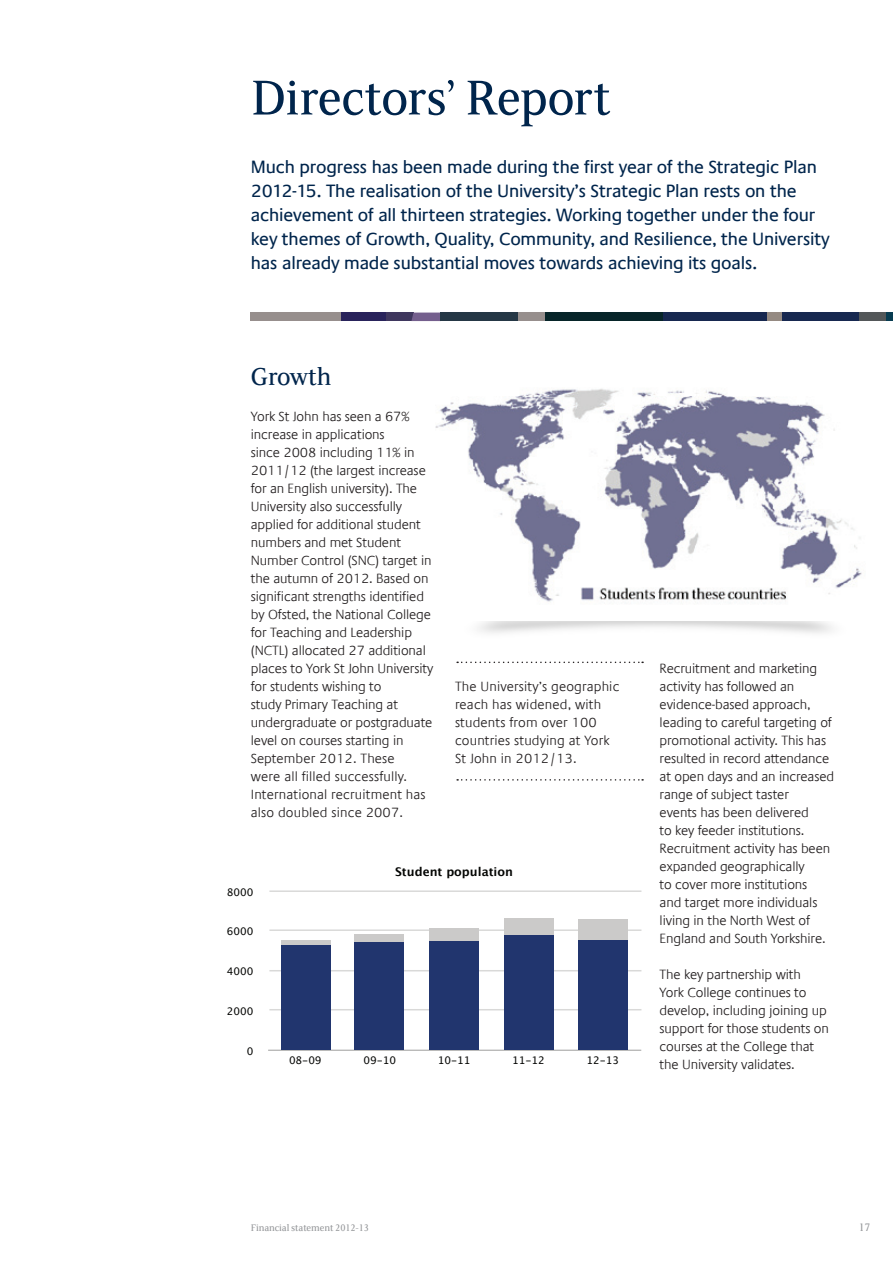
<style>
.page{position:relative;width:893px;height:1263px;background:#fff}
.page>*{position:absolute;margin:0;border:0;box-sizing:border-box;transform-origin:0 0}
.t1{font:54px "FS Sally";letter-spacing:-.01em;color:#00254c}
.t2{font:27px "FS Sally";letter-spacing:-.01em;color:#00254c}
.t3{font:18px/24px "Praxis Com";letter-spacing:-.01em;color:#00254c}
.t4{font:300 13.5px/18px "Praxis Com";letter-spacing:-.01em;color:#231f20}
.t5{font:300 13.5px/18px "Praxis Com";letter-spacing:.01em;color:#231f20}
.t6{font:700 12px "Lucida Grande";color:#040503}
.t7{font:12px "FS Sally";color:#939598}
.t8{font:10.5px "Lucida Grande";color:#040503}
.t9{font:10.5px "FS Sally";letter-spacing:-.01em;color:#939598}
</style>
<div class="page">
<img style="left:436px;top:389px;width:426px;height:213px">
<div style="left:251px;top:313px;width:90px;height:8px;background:#978f8d"></div>
<div style="left:341px;top:313px;width:45px;height:8px;background:#29235b"></div>
<div style="left:386px;top:313px;width:27px;height:8px;background:#3f375e"></div>
<svg style="left:411px;top:313px;width:30px;height:8px"></svg>
<div style="left:441px;top:313px;width:77px;height:8px;background:#253745"></div>
<div style="left:518px;top:313px;width:27px;height:8px;background:#978f8d"></div>
<div style="left:545px;top:313px;width:91px;height:8px;background:#072529"></div>
<div style="left:636px;top:313px;width:27px;height:8px;background:#072529"></div>
<div style="left:663px;top:313px;width:77px;height:8px;background:#172850"></div>
<div style="left:740px;top:313px;width:28px;height:8px;background:#172850"></div>
<div style="left:768px;top:313px;width:14px;height:8px;background:#958a82"></div>
<div style="left:782px;top:313px;width:77px;height:8px;background:#172850"></div>
<div style="left:859px;top:313px;width:28px;height:8px;background:#535759"></div>
<div style="left:887px;top:313px;width:6px;height:8px;background:#083c51"></div>
<svg style="left:457px;top:779px;width:186px;height:2px"></svg>
<svg style="left:457px;top:661px;width:186px;height:2px"></svg>
<hr style="left:269px;top:1009px;width:372px;height:1px;background:#d9d9d8">
<hr style="left:269px;top:970px;width:372px;height:1px;background:#d9d9d8">
<hr style="left:269px;top:929px;width:372px;height:2px;background:#d9d9d8">
<hr style="left:269px;top:890px;width:372px;height:2px;background:#d9d9d8">
<hr style="left:269px;top:1050px;width:372px;height:1px;background:#a9a9a8">
<div style="left:578px;top:919px;width:49px;height:21px;background:#cbcac9"></div>
<div style="left:504px;top:918px;width:50px;height:17px;background:#cbcac9"></div>
<div style="left:429px;top:929px;width:50px;height:12px;background:#cbcac9"></div>
<div style="left:354px;top:934px;width:50px;height:8px;background:#cbcac9"></div>
<div style="left:281px;top:940px;width:49px;height:5px;background:#cbcac9"></div>
<div style="left:578px;top:940px;width:49px;height:109px;background:#21356e"></div>
<div style="left:504px;top:935px;width:50px;height:114px;background:#21356e"></div>
<div style="left:429px;top:941px;width:50px;height:108px;background:#21356e"></div>
<div style="left:354px;top:942px;width:50px;height:107px;background:#21356e"></div>
<div style="left:281px;top:945px;width:49px;height:104px;background:#21356e"></div>
<h1 class="t1" style="left:251px;top:62px;width:362px">Directors’ Report</h1>
<p class="t3" style="left:251px;top:155px;width:580px">Much progress has been made during the first year of the Strategic Plan 2012-15. The realisation of the University’s Strategic Plan rests on the achievement of all thirteen strategies. Working together under the four key themes of Growth, Quality, Community, and Resilience, the University has already made substantial moves towards achieving its goals.</p>
<h2 class="t2" style="left:251px;top:359px;width:82px">Growth</h2>
<p class="t4" style="left:251px;top:407px;width:184px">York St John has seen a 67% increase in applications<br>since 2008 including 11% in<br>2011/12 (the largest increase for an English university). The<br>University also successfully applied for additional student numbers and met Student<br>Number Control (SNC) target in the autumn of 2012. Based on significant strengths identified by Ofsted, the National College for Teaching and Leadership (NCTL) allocated 27 additional places to York St John University for students wishing to<br>study Primary Teaching at undergraduate or postgraduate level on courses starting in<br>September 2012. These<br>were all filled successfully.<br>International recruitment has also doubled since 2007.</p>
<p class="t5" style="left:455px;top:677px;width:166px">The University’s geographic reach has widened, with students from over 100 countries studying at York<br>St John in 2012/13.</p>
<p class="t8" style="left:227px;top:886px;width:28px">8000</p>
<p class="t8" style="left:227px;top:926px;width:28px">6000</p>
<p class="t8" style="left:227px;top:965px;width:28px">4000</p>
<p class="t8" style="left:227px;top:1005px;width:28px">2000</p>
<p class="t8" style="left:247px;top:1045px;width:8px">0</p>
<p class="t6" style="left:395px;top:862px;width:119px">Student population</p>
<p class="t8" style="left:289px;top:1055px;width:34px">08-09</p>
<p class="t8" style="left:363px;top:1055px;width:34px">09-10</p>
<p class="t8" style="left:438px;top:1055px;width:34px">10-11</p>
<p class="t8" style="left:512px;top:1055px;width:34px">11-12</p>
<p class="t8" style="left:587px;top:1055px;width:34px">12-13</p>
<p class="t4" style="left:660px;top:659px;width:176px">Recruitment and marketing activity has followed an evidence-based approach, leading to careful targeting of promotional activity. This has resulted in record attendance at open days and an increased range of subject taster<br>events has been delivered<br>to key feeder institutions.<br>Recruitment activity has been expanded geographically<br>to cover more institutions<br>and target more individuals living in the North West of<br>England and South Yorkshire.</p>
<p class="t4" style="left:660px;top:965px;width:171px">The key partnership with<br>York College continues to develop, including joining up support for those students on courses at the College that the University validates.</p>
<p class="t9" style="left:251px;top:1220px;width:120px">Financial statement 2012-13</p>
<p class="t7" style="left:859px;top:1219px;width:13px">17</p>
</div>
